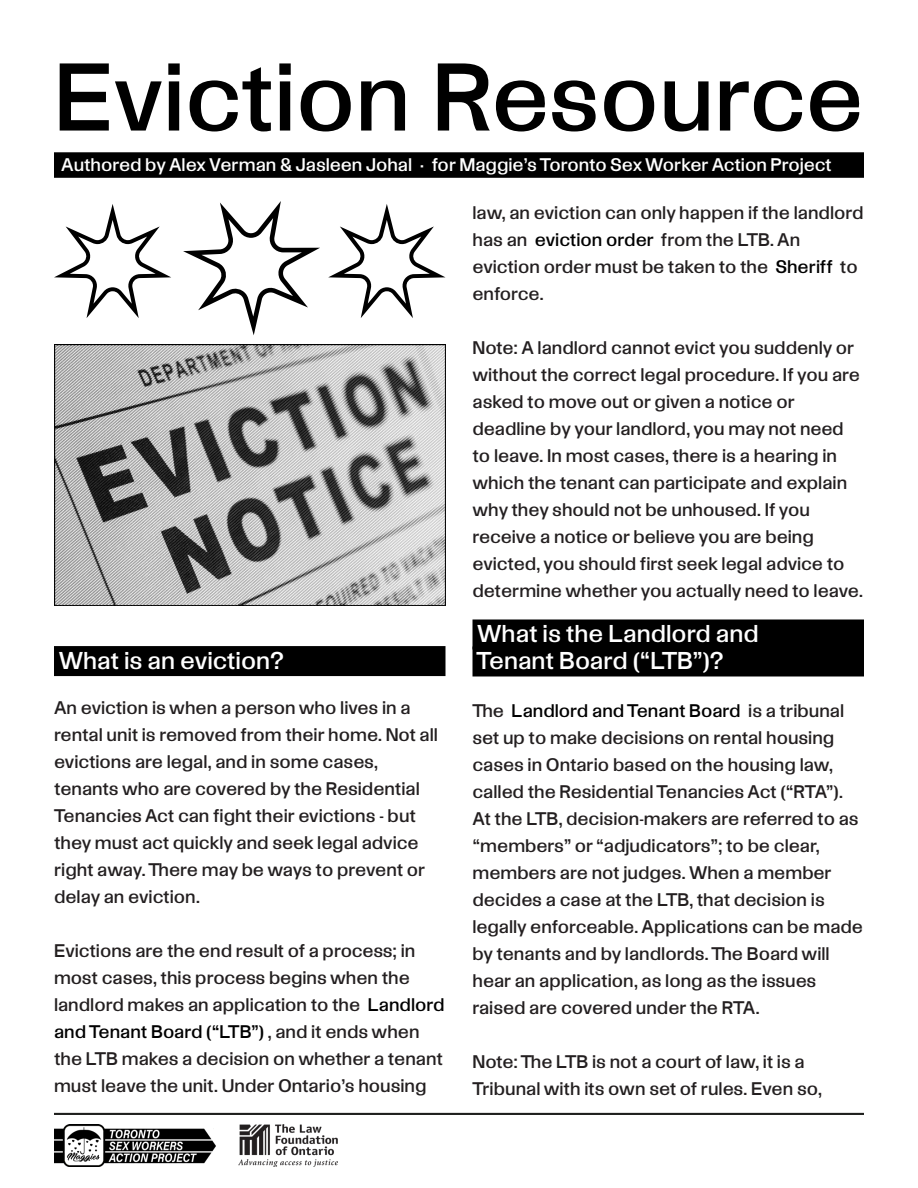
<style>
.page{position:relative;width:918px;height:1188px;background:#fff}
.page>*{position:absolute;margin:0;border:0;box-sizing:border-box;transform-origin:0 0}
.t1{font:94.5px "Vanilla";color:#000}
.reg_para{font:24px/27px "Vanilla";color:#fff}
.reg_para-2{font:18px/27px "Vanilla";color:#231f20}
.t2{font:18px "Vanilla";color:#fff}
.s1{color:#000}
</style>
<div class="page">
<img style="left:238px;top:1124px;width:100px;height:42px">
<div style="left:54px;top:152px;width:810px;height:26px;background:#000"></div>
<div style="left:54px;top:646px;width:392px;height:30px;background:#000"></div>
<div style="left:472px;top:619px;width:392px;height:30px;background:#000"></div>
<div style="left:472px;top:646px;width:392px;height:30px;background:#000"></div>
<hr style="left:54px;top:1113px;width:810px;height:1px;background:#040503">
<hr style="left:54px;top:1114px;width:810px;height:1px;background:#040503">
<img style="left:54px;top:1124px;width:162px;height:42px">
<svg style="left:54px;top:204px;width:117px;height:114px"></svg>
<svg style="left:183px;top:201px;width:137px;height:134px"></svg>
<svg style="left:328px;top:204px;width:118px;height:114px"></svg>
<img style="left:54px;top:345px;width:392px;height:261px">
<p class="t1" style="left:54px;top:42px;width:812px">Eviction Resource</p>
<p class="t2" style="left:61px;top:154px;width:772px">Authored by Alex Verman &amp; Jasleen Johal • for Maggie’s Toronto Sex Worker Action Project</p>
<p class="reg_para" style="left:59px;top:646px;width:227px">What is an eviction?</p>
<p class="reg_para-2" style="left:54px;top:694px;width:386px">An eviction is when a person who lives in a rental unit is removed from their home. Not all evictions are legal, and in some cases, tenants who are covered by the Residential Tenancies Act can fight their evictions - but they must act quickly and seek legal advice right away. There may be ways to prevent or delay an eviction.</p>
<p class="reg_para-2" style="left:54px;top:937px;width:392px">Evictions are the end result of a process; in most cases, this process begins when the landlord makes an application to the <span class="s1">Landlord and Tenant Board (“LTB”)</span> , and it ends when the LTB makes a decision on whether a tenant must leave the unit. Under Ontario’s housing</p>
<p class="reg_para-2" style="left:472px;top:199px;width:393px">law, an eviction can only happen if the landlord has an <span class="s1">eviction order</span> from the LTB. An eviction order must be taken to the <span class="s1">Sheriff</span> to enforce.</p>
<p class="reg_para-2" style="left:472px;top:334px;width:392px">Note: A landlord cannot evict you suddenly or without the correct legal procedure. If you are asked to move out or given a notice or deadline by your landlord, you may not need to leave. In most cases, there is a hearing in which the tenant can participate and explain why they should not be unhoused. If you receive a notice or believe you are being evicted, you should first seek legal advice to determine whether you actually need to leave.</p>
<p class="reg_para" style="left:476px;top:620px;width:284px">What is the Landlord and<br>Tenant Board (“LTB”)?</p>
<p class="reg_para-2" style="left:472px;top:697px;width:392px">The <span class="s1">Landlord and Tenant Board</span> is a tribunal set up to make decisions on rental housing cases in Ontario based on the housing law, called the Residential Tenancies Act (“RTA”).<br>At the LTB, decision-makers are referred to as “members” or “adjudicators”; to be clear, members are not judges. When a member decides a case at the LTB, that decision is legally enforceable. Applications can be made by tenants and by landlords. The Board will hear an application, as long as the issues raised are covered under the RTA.</p>
<p class="reg_para-2" style="left:472px;top:1048px;width:351px">Note: The LTB is not a court of law, it is a<br>Tribunal with its own set of rules. Even so,</p>
</div>
